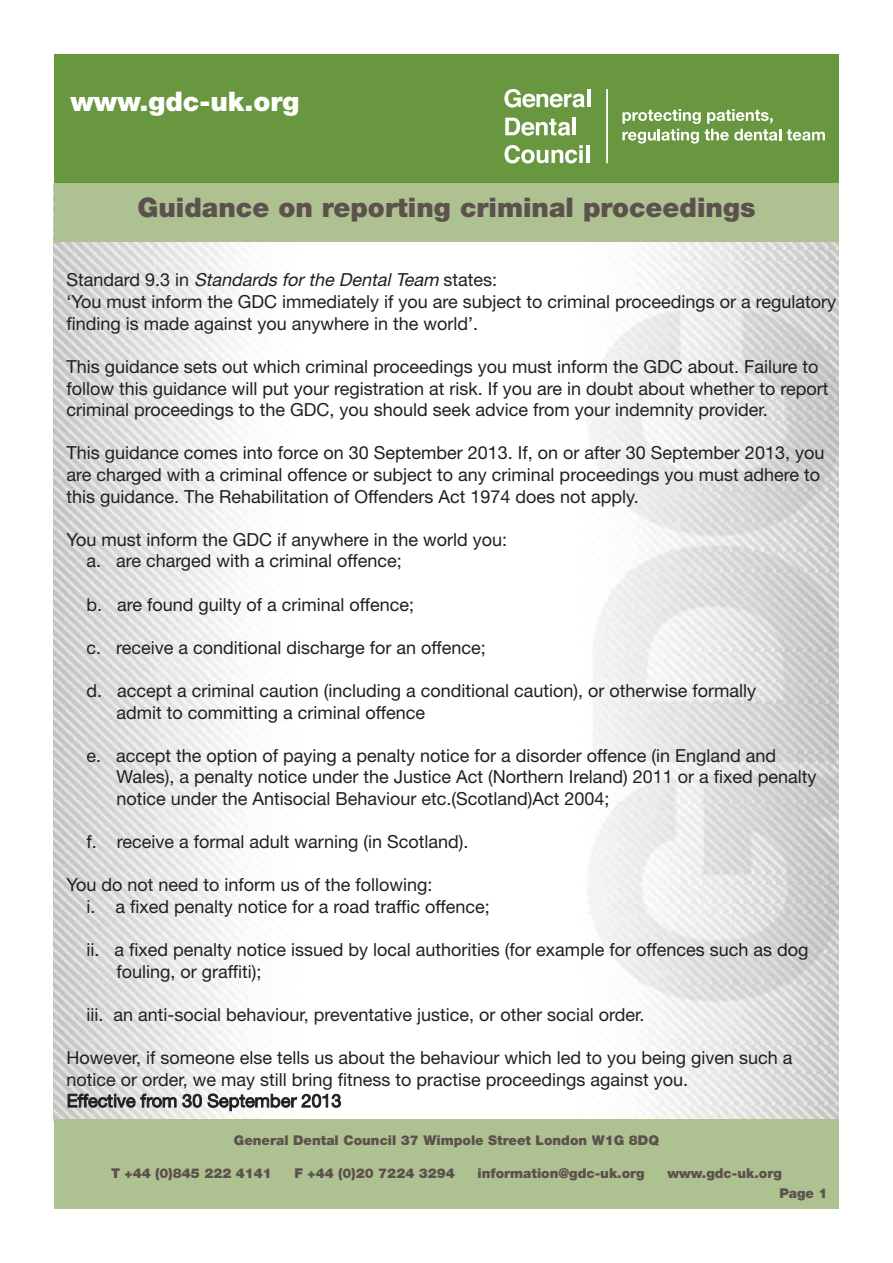
<style>
.page{position:relative;width:893px;height:1263px;background:#fff}
.page>*{position:absolute;margin:0;border:0;box-sizing:border-box;transform-origin:0 0}
.t1{font:900 27px "Helvetica Neue LT";color:#5d514e}
.t2{font:900 27px "Helvetica Neue LT";color:#fff}
.t3{font:18px/21.6px "Helvetica Neue LT";color:#231f20}
.t4{font:900 13.5px/20.5px "Helvetica Neue LT";color:#5d514e}
.s1{font-style:italic}
</style>
<div class="page">
<img style="left:54px;top:242px;width:785px;height:877px">
<div style="left:54px;top:54px;width:785px;height:186px;background:#69973f"></div>
<svg style="left:504px;top:89px;width:81px;height:18px"></svg>
<hr style="left:587px;top:89px;width:3px;height:18px;background:#fff">
<hr style="left:606px;top:89px;width:2px;height:74px;background:#fff">
<svg style="left:505px;top:118px;width:65px;height:18px"></svg>
<hr style="left:573px;top:118px;width:3px;height:17px;background:#fff">
<svg style="left:504px;top:145px;width:79px;height:18px"></svg>
<hr style="left:586px;top:145px;width:3px;height:18px;background:#fff">
<svg style="left:622px;top:109px;width:159px;height:35px"></svg>
<svg style="left:787px;top:129px;width:38px;height:12px"></svg>
<div style="left:54px;top:1119px;width:785px;height:90px;background:#aec190"></div>
<div style="left:54px;top:184px;width:785px;height:58px;background:#aec190"></div>
<h1 class="t2" style="left:70px;top:92px;width:231px">www.gdc-uk.org</h1>
<h1 class="t1" style="left:137px;top:198px;width:620px">Guidance on reporting criminal proceedings</h1>
<p class="t3" style="left:66px;top:271px;width:771px">Standard 9.3 in <span class="s1">StandardsfortheDentalTeam</span>states:<br>‘You must inform the GDC immediately if you are subject to criminal proceedings or a regulatory finding is made against you anywhere in the world’.</p>
<p class="t3" style="left:66px;top:357px;width:764px">This guidance sets out which criminal proceedings you must inform the GDC about. Failure to follow this guidance will put your registration at risk. If you are in doubt about whether to report criminal proceedings to the GDC, you should seek advice from your indemnity provider.</p>
<p class="t3" style="left:66px;top:444px;width:759px">This guidance comes into force on 30 September 2013. If, on or after 30 September 2013, you are charged with a criminal offence or subject to any criminal proceedings you must adhere to this guidance. The Rehabilitation of Offenders Act 1974 does not apply.</p>
<p class="t3" style="left:86px;top:530px;width:422px;text-indent:-20px">You must inform the GDC if anywhere in the world you: a. are charged with a criminal offence;</p>
<p class="t3" style="left:86px;top:595px;width:329px">b. are found guilty of a criminal offence;</p>
<p class="t3" style="left:86px;top:638px;width:401px">c. receive a conditional discharge for an offence;</p>
<p class="t3" style="left:116px;top:681px;width:641px;text-indent:-30px">d. accept a criminal caution (including a conditional caution), or otherwise formally admit to committing a criminal offence</p>
<p class="t3" style="left:116px;top:746px;width:702px;text-indent:-30px">e. accept the option of paying a penalty notice for a disorder offence (in England and<br>Wales), a penalty notice under the Justice Act (Northern Ireland) 2011 or a fixed penalty notice under the Antisocial Behaviour etc.(Scotland)Act 2004;</p>
<p class="t3" style="left:86px;top:833px;width:384px">f. receive a formal adult warning (in Scotland).</p>
<p class="t3" style="left:86px;top:876px;width:405px;text-indent:-20px">You do not need to inform us of the following:<br>i. a fixed penalty notice for a road traffic offence;</p>
<p class="t3" style="left:116px;top:941px;width:694px;text-indent:-30px">ii. a fixed penalty notice issued by local authorities (for example for offences such as dog fouling, or graffiti);</p>
<p class="t3" style="left:86px;top:1005px;width:560px">iii. an anti-social behaviour, preventative justice, or other social order.</p>
<p class="t3" style="left:66px;top:1049px;width:728px">However, if someone else tells us about the behaviour which led to you being given such a notice or order, we may still bring fitness to practise proceedings against you.<br>Effective from 30 September 2013</p>
<p class="t4" style="left:234px;top:1131px;width:427px">General Dental Council 37 Wimpole Street London W1G 8DQ</p>
<p class="t4" style="left:111px;top:1164px;width:162px">T +44 (0)845 222 4141</p>
<p class="t4" style="left:295px;top:1164px;width:162px">F +44 (0)20 7224 3294</p>
<p class="t4" style="left:477px;top:1164px;width:169px">information@gdc-uk.org</p>
<p class="t4" style="left:779px;top:1164px;width:50px;text-indent:-112px">www.gdc-uk.org<br>Page 1</p>
</div>
